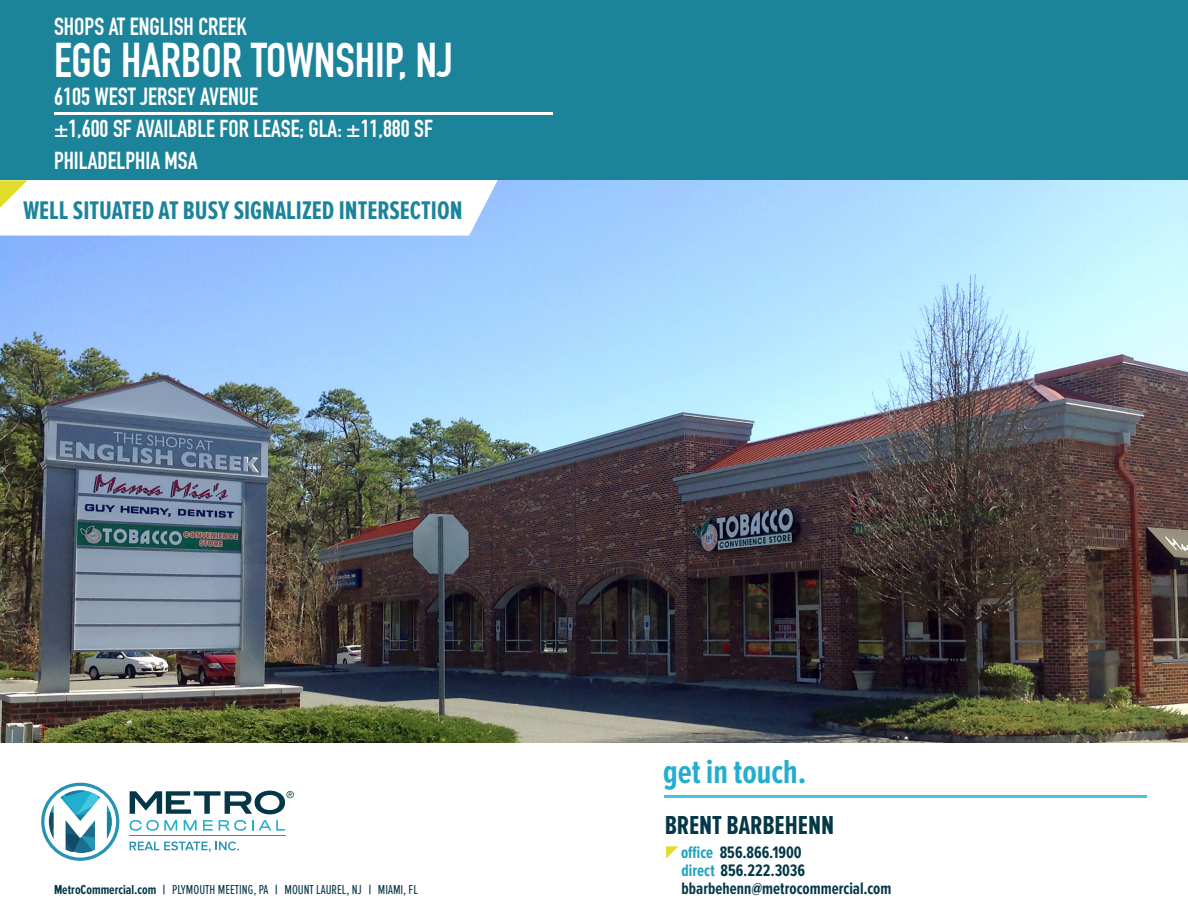
<style>
.page{position:relative;width:1188px;height:918px;background:#fff}
.page>*{position:absolute;margin:0;border:0;box-sizing:border-box;transform-origin:0 0}
.t1{font:47.7px "DIN Engschrift";color:#fff}
.t2{font:700 34.65px "Proxima Nova Ex Cn";color:#23aecd}
.Agent_Name{font:700 27px "Proxima Nova Ex Cn";color:#043747}
.t3{font:700 26.4px "Proxima Nova Ex Cn";color:#1c849a}
.t4{font:24.15px "DIN Engschrift";color:#fff}
.t5{font:24px "DIN Engschrift";color:#fff}
.Agent_contact_info{font:700 17.25px "Proxima Nova Ex Cn";color:#043747}
.t6{font:13.5px "Proxima Nova Ex Cn";color:#043747}
.s1{font-weight:700}
.s2{color:#1da1c0}
</style>
<div class="page">
<img style="left:0;top:180px;width:1188px;height:562px">
<div style="left:0;top:0;width:1188px;height:180px;background:#1c849a"></div>
<hr style="left:54px;top:112px;width:498px;height:2px;background:#fff">
<hr style="left:665px;top:795px;width:482px;height:3px;background:#44c5e0">
<svg style="left:41px;top:783px;width:78px;height:78px"></svg>
<hr style="left:130px;top:835px;width:156px;height:1px;background:#2894b3">
<svg style="left:130px;top:820px;width:47px;height:11px"></svg>
<svg style="left:184px;top:820px;width:13px;height:11px"></svg>
<svg style="left:203px;top:820px;width:10px;height:11px"></svg>
<svg style="left:219px;top:820px;width:27px;height:11px"></svg>
<svg style="left:252px;top:820px;width:33px;height:11px"></svg>
<svg style="left:130px;top:841px;width:109px;height:11px"></svg>
<svg style="left:130px;top:791px;width:164px;height:23px"></svg>
<svg style="left:0;top:180px;width:498px;height:56px"></svg>
<svg style="left:666px;top:846px;width:12px;height:13px"></svg>
<p class="t4" style="left:54px;top:12px;width:194px">SHOPS AT ENGLISH CREEK</p>
<p class="t1" style="left:54px;top:32px;width:400px">EGG HARBOR TOWNSHIP, NJ</p>
<p class="t4" style="left:54px;top:82px;width:206px">6105 WEST JERSEY AVENUE</p>
<p class="t5" style="left:54px;top:114px;width:380px">±1,600 SF AVAILABLE FOR LEASE; GLA: ±11,880 SF</p>
<p class="t5" style="left:54px;top:146px;width:145px">PHILADELPHIA MSA</p>
<p class="t3" style="left:23px;top:195px;width:441px">WELL SITUATED AT BUSY SIGNALIZED INTERSECTION</p>
<p class="t6" style="left:54px;top:882px;width:365px"><span class="s1">MetroCommercial.com |</span> PLYMOUTH MEETING, PA <span class="s1">|</span> MOUNT LAUREL, NJ <span class="s1">|</span> MIAMI, FL</p>
<p class="t2" style="left:663px;top:752px;width:145px">get in touch.</p>
<p class="Agent_Name" style="left:665px;top:810px;width:171px">BRENT BARBEHENN</p>
<p class="Agent_contact_info" style="left:681px;top:842px;width:122px"><span class="s2">office</span> 856.866.1900</p>
<p class="Agent_contact_info" style="left:682px;top:860px;width:125px"><span class="s2">direct</span> 856.222.3036</p>
<p class="Agent_contact_info" style="left:682px;top:878px;width:211px">bbarbehenn@metrocommercial.com</p>
</div>
